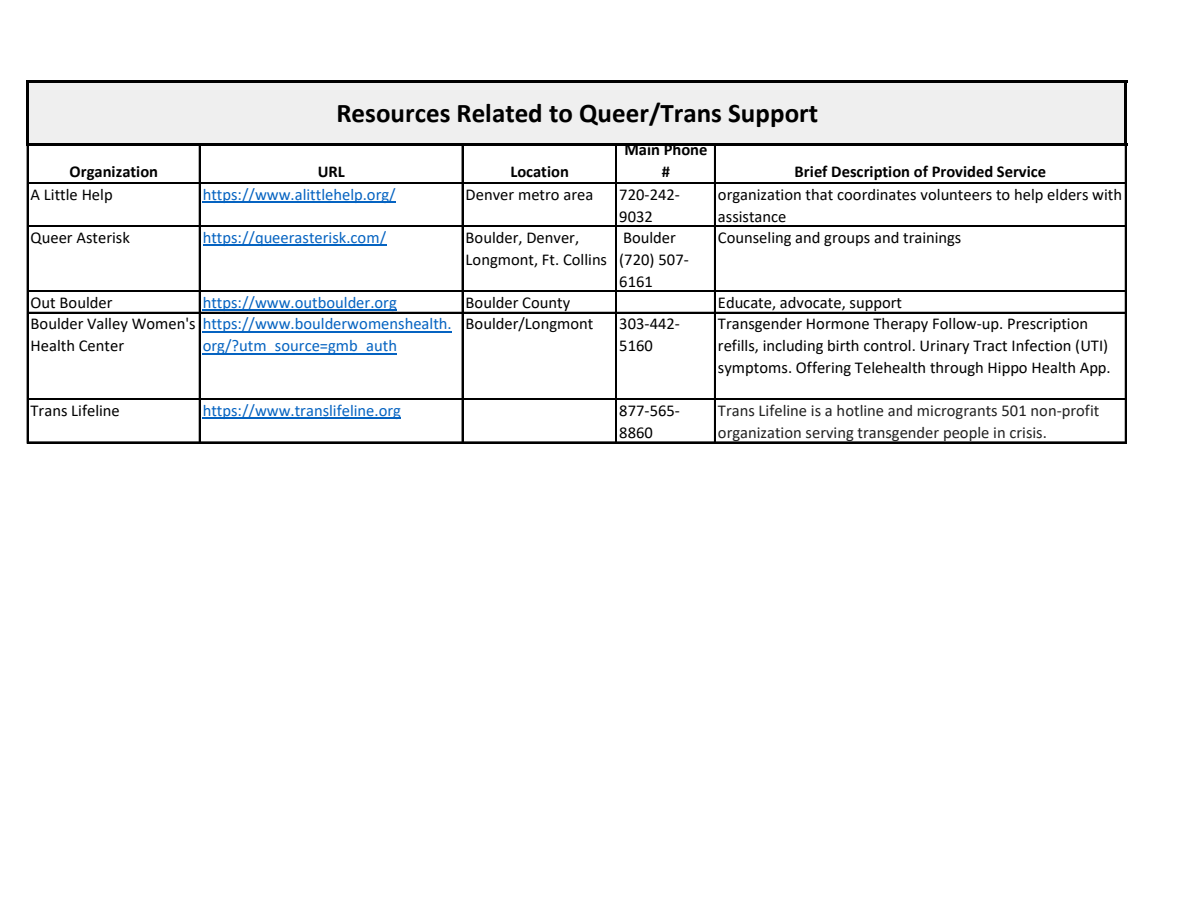
<style>
.page{position:relative;width:1188px;height:918px;background:#fff}
.page>*{position:absolute;margin:0;border:0;box-sizing:border-box;transform-origin:0 0}
.t1{font:700 27px "Calibri";color:#000}
.t2{font:16.5px/21.8px "Calibri";color:#000}
.t3{font:16.5px "Calibri";color:#0563c1}
.t4{font:16.5px/21.8px "Calibri";color:#222}
.t5{font:700 16.5px/21.8px "Calibri";color:#000;text-align:center}
.s1{color:#0563c1}
</style>
<div class="page">
<div style="left:28px;top:82px;width:1098px;height:63px;background:#efefef"></div>
<hr style="left:203px;top:202px;width:193px;height:1px;background:#0563c1">
<hr style="left:203px;top:245px;width:183px;height:1px;background:#0563c1">
<hr style="left:203px;top:310px;width:194px;height:1px;background:#0563c1">
<hr style="left:203px;top:331px;width:249px;height:1px;background:#0563c1">
<hr style="left:203px;top:353px;width:194px;height:1px;background:#0563c1">
<hr style="left:203px;top:418px;width:198px;height:1px;background:#0563c1">
<hr style="left:26px;top:80px;width:3px;height:66px;background:#000">
<hr style="left:1124px;top:83px;width:3px;height:63px;background:#000">
<hr style="left:27px;top:146px;width:1px;height:297px;background:#000">
<hr style="left:1125px;top:146px;width:2px;height:297px;background:#000">
<hr style="left:199px;top:146px;width:2px;height:297px;background:#000">
<hr style="left:462px;top:146px;width:1px;height:297px;background:#000">
<hr style="left:616px;top:146px;width:1px;height:297px;background:#000">
<hr style="left:714px;top:146px;width:2px;height:297px;background:#000">
<hr style="left:29px;top:80px;width:1098px;height:3px;background:#000">
<hr style="left:29px;top:143px;width:1098px;height:3px;background:#000">
<hr style="left:29px;top:182px;width:1097px;height:1px;background:#000">
<hr style="left:28px;top:183px;width:1099px;height:1px;background:#000">
<hr style="left:28px;top:226px;width:1099px;height:1px;background:#000">
<hr style="left:29px;top:290px;width:1097px;height:1px;background:#000">
<hr style="left:28px;top:291px;width:1099px;height:1px;background:#000">
<hr style="left:28px;top:312px;width:1099px;height:2px;background:#000">
<hr style="left:29px;top:398px;width:1097px;height:1px;background:#000">
<hr style="left:28px;top:399px;width:1099px;height:1px;background:#000">
<hr style="left:28px;top:442px;width:1099px;height:1px;background:#000">
<p class="t1" style="left:336px;top:101px;width:483px">Resources Related to Queer/Trans Support</p>
<p class="t5" style="left:70px;top:162px;width:90px">Organization</p>
<p class="t5" style="left:318px;top:162px;width:29px">URL</p>
<p class="t5" style="left:510px;top:162px;width:60px">Location</p>
<p class="t5" style="left:624px;top:140px;width:84px">Main Phone #</p>
<p class="t5" style="left:795px;top:162px;width:253px">Brief Description of Provided Service</p>
<p class="t2" style="left:31px;top:185px;width:84px">A Little Help</p>
<p class="t3" style="left:203px;top:187px;width:194px">https://www.alittlehelp.org/</p>
<p class="t2" style="left:466px;top:185px;width:129px">Denver metro area</p>
<p class="t2" style="left:619px;top:185px;width:62px">720-242-<br>9032</p>
<p class="t2" style="left:718px;top:185px;width:406px">organization that coordinates volunteers to help elders with assistance</p>
<p class="t2" style="left:31px;top:228px;width:101px">Queer Asterisk</p>
<p class="t3" style="left:203px;top:231px;width:185px">https://queerasterisk.com/</p>
<p class="t2" style="left:466px;top:228px;width:143px">Boulder, Denver,<br>Longmont, Ft. Collins</p>
<p class="t2" style="left:619px;top:228px;width:71px">Boulder (720) 507-<br>6161</p>
<p class="t2" style="left:718px;top:228px;width:245px">Counseling and groups and trainings</p>
<p class="t2" style="left:31px;top:293px;width:83px">Out Boulder</p>
<p class="t3" style="left:203px;top:295px;width:196px">https://www.outboulder.org</p>
<p class="t2" style="left:466px;top:293px;width:106px">Boulder County</p>
<p class="t2" style="left:718px;top:293px;width:186px">Educate, advocate, support</p>
<p class="t2" style="left:31px;top:314px;width:423px">Boulder Valley Women's <span class="s1">https://www.boulderwomenshealth.<br></span>Health Center</p>
<p class="t2" style="left:466px;top:314px;width:129px">Boulder/Longmont</p>
<p class="t2" style="left:619px;top:314px;width:62px">303-442-<br>5160</p>
<p class="t2" style="left:718px;top:314px;width:394px">Transgender Hormone Therapy Follow-up. Prescription refills, including birth control. Urinary Tract Infection (UTI) symptoms. Offering Telehealth through Hippo Health App.</p>
<p class="t3" style="left:203px;top:339px;width:196px">org/?utm_source=gmb_auth</p>
<p class="t2" style="left:31px;top:401px;width:91px">Trans Lifeline</p>
<p class="t3" style="left:203px;top:404px;width:200px">https://www.translifeline.org</p>
<p class="t2" style="left:619px;top:401px;width:62px">877-565-<br>8860</p>
<p class="t4" style="left:718px;top:401px;width:383px">Trans Lifeline is a hotline and microgrants 501 non-profit organization serving transgender people in crisis.</p>
</div>
